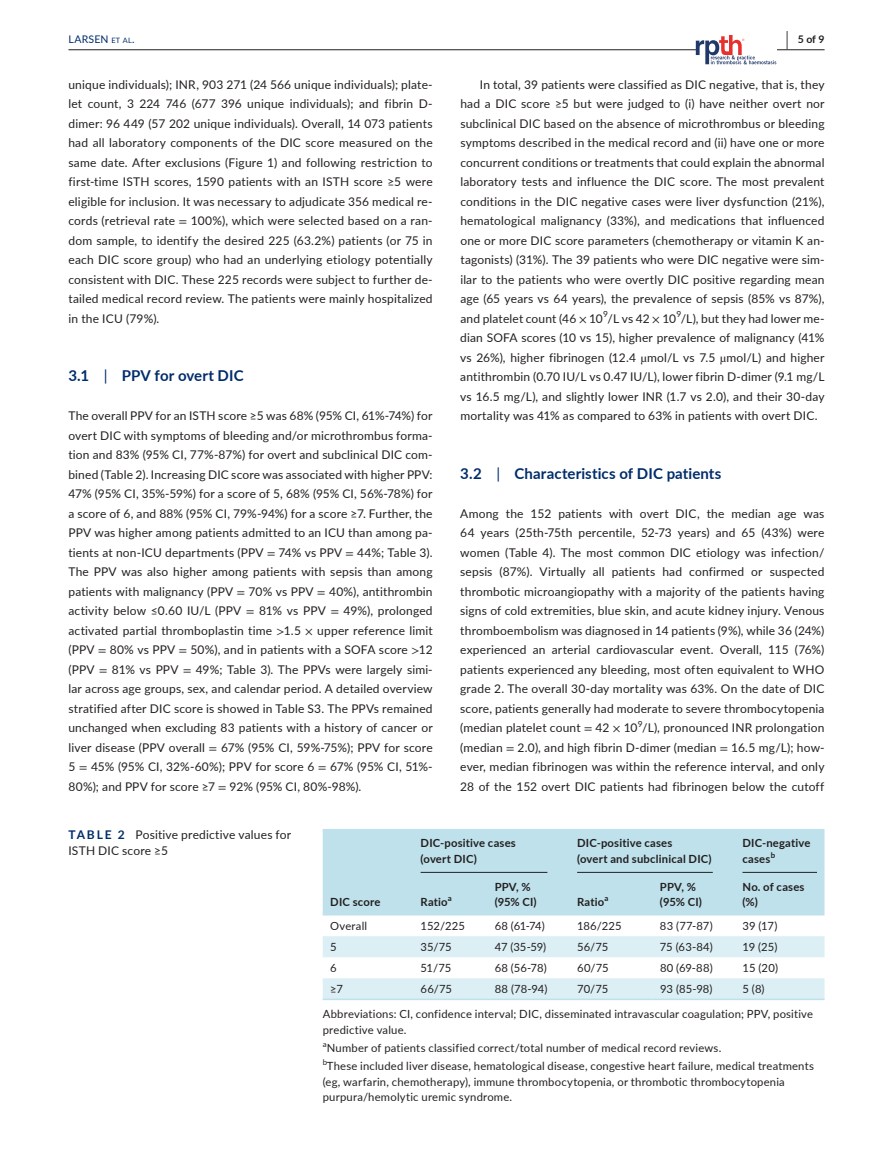
<style>
.page{position:relative;width:893px;height:1174px;background:#fff}
.page>*{position:absolute;margin:0;border:0;box-sizing:border-box;transform-origin:0 0}
.t1{font:700 15px "Lato";letter-spacing:.01em;color:#002c6b}
.t2{font:12px/19.5px "Lato";letter-spacing:.015em;color:#231f20;text-align:justify}
.t3{font:11.25px/15.8px "Lato";letter-spacing:.015em;color:#231f20}
.t4{font:700 11.25px/15.8px "Lato";letter-spacing:.02em;color:#231f20}
.t5{font:10.5px "Lato";letter-spacing:.025em;color:#002c6b}
.t6{font:700 10.5px "Lato";color:#231f20}
.t7{font:8.4px "Lato";color:#231f20}
.t8{font:700 7.8px "Lato";color:#231f20}
.t9{font:7.8px "Lato";color:#231f20}
.s1{font-size:7.35px}
.s2{font-size:19.5px}
.s3{font-family:"STIX"}
.s4{font-weight:400}
.s5{font-weight:700;color:#002c6b}
</style>
<div class="page">
<hr style="left:68px;top:49px;width:756px;height:1px;background:#231f20">
<svg style="left:696px;top:35px;width:80px;height:29px"></svg>
<div style="left:323px;top:829px;width:501px;height:86px;background:#bee1eb"></div>
<svg style="left:323px;top:936px;width:501px;height:62px"></svg>
<hr style="left:323px;top:998px;width:90px;height:2px;background:#bee1eb">
<hr style="left:413px;top:998px;width:74px;height:2px;background:#bee1eb">
<hr style="left:487px;top:998px;width:83px;height:2px;background:#bee1eb">
<hr style="left:570px;top:998px;width:82px;height:2px;background:#bee1eb">
<hr style="left:652px;top:998px;width:83px;height:2px;background:#bee1eb">
<hr style="left:735px;top:998px;width:89px;height:2px;background:#bee1eb">
<hr style="left:421px;top:872px;width:126px;height:1px;background:#231f20">
<hr style="left:577px;top:872px;width:136px;height:1px;background:#231f20">
<hr style="left:742px;top:872px;width:75px;height:1px;background:#231f20">
<p class="t5" style="left:68px;top:31px;width:68px">LARSEN <span class="s1">et al</span>.</p>
<p class="t6" style="left:786px;top:31px;width:40px"><span class="s2">|</span> 5 of 9</p>
<p class="t2" style="left:68px;top:74px;width:366px">unique individuals); INR, 903 271 (24 566 unique individuals); plate&shy;let count, 3 224 746 (677 396 unique individuals); and fibrin D&shy;dimer: 96 449 (57 202 unique individuals). Overall, 14 073 patients had all laboratory components of the DIC score measured on the same date. After exclusions (Figure 1) and following restriction to first-time ISTH scores, 1590 patients with an ISTH score ≥5 were eligible for inclusion. It was necessary to adjudicate 356 medical re&shy;cords (retrieval rate <span class="s3">=</span> 100%), which were selected based on a ran&shy;dom sample, to identify the desired 225 (63.2%) patients (or 75 in each DIC score group) who had an underlying etiology potentially consistent with DIC. These 225 records were subject to further de&shy;tailed medical record review. The patients were mainly hospitalized in the ICU (79%).</p>
<p class="t2" style="left:460px;top:74px;width:366px;text-indent:20px">In total, 39 patients were classified as DIC negative, that is, they had a DIC score ≥5 but were judged to (i) have neither overt nor subclinical DIC based on the absence of microthrombus or bleeding symptoms described in the medical record and (ii) have one or more concurrent conditions or treatments that could explain the abnormal laboratory tests and influence the DIC score. The most prevalent conditions in the DIC negative cases were liver dysfunction (21%), hematological malignancy (33%), and medications that influenced one or more DIC score parameters (chemotherapy or vitamin K an&shy;tagonists) (31%). The 39 patients who were DIC negative were sim&shy;ilar to the patients who were overtly DIC positive regarding mean age (65 years vs 64 years), the prevalence of sepsis (85% vs 87%), and platelet count (46 <span class="s3">×</span> 10<sup>9</sup>/L vs 42 <span class="s3">×</span> 10 /L), but they had lower me-</p>
<p class="t7" style="left:676px;top:308px;width:6px">9</p>
<p class="t2" style="left:460px;top:327px;width:366px">dian SOFA scores (10 vs 15), higher prevalence of malignancy (41% vs 26%), higher fibrinogen (12.4 <span class="s3">µ</span>mol/L vs 7.5 <span class="s3">µ</span>mol/L) and higher antithrombin (0.70 IU/L vs 0.47 IU/L), lower fibrin D-dimer (9.1 mg/L vs 16.5 mg/L), and slightly lower INR (1.7 vs 2.0), and their 30-day mortality was 41% as compared to 63% in patients with overt DIC.</p>
<p class="t1" style="left:68px;top:365px;width:177px">3.1 <span class="s4">|</span> PPV for overt DIC</p>
<p class="t2" style="left:68px;top:405px;width:366px">The overall PPV for an ISTH score ≥5 was 68% (95% CI, 61%-74%) for overt DIC with symptoms of bleeding and/or microthrombus forma&shy;tion and 83% (95% CI, 77%-87%) for overt and subclinical DIC com&shy;bined (Table 2). Increasing DIC score was associated with higher PPV:<br>47% (95% CI, 35%-59%) for a score of 5, 68% (95% CI, 56%-78%) for a score of 6, and 88% (95% CI, 79%-94%) for a score ≥7. Further, the PPV was higher among patients admitted to an ICU than among pa&shy;tients at non-ICU departments (PPV <span class="s3">=</span> 74% vs PPV <span class="s3">=</span> 44%; Table 3).<br>The PPV was also higher among patients with sepsis than among patients with malignancy (PPV <span class="s3">=</span> 70% vs PPV <span class="s3">=</span> 40%), antithrombin activity below ≤0.60 IU/L (PPV <span class="s3">=</span> 81% vs PPV <span class="s3">=</span> 49%), prolonged activated partial thromboplastin time <span class="s3">&gt;</span>1.5 <span class="s3">×</span> upper reference limit (PPV <span class="s3">=</span> 80% vs PPV <span class="s3">=</span> 50%), and in patients with a SOFA score <span class="s3">&gt;</span>12 (PPV <span class="s3">=</span> 81% vs PPV <span class="s3">=</span> 49%; Table 3). The PPVs were largely simi&shy;lar across age groups, sex, and calendar period. A detailed overview stratified after DIC score is showed in Table S3. The PPVs remained unchanged when excluding 83 patients with a history of cancer or liver disease (PPV overall <span class="s3">=</span> 67% (95% CI, 59%-75%); PPV for score 5 <span class="s3">=</span> 45% (95% CI, 32%-60%); PPV for score 6 <span class="s3">=</span> 67% (95% CI, 51%- 80%); and PPV for score ≥7 <span class="s3">=</span> 92% (95% CI, 80%-98%).</p>
<p class="t1" style="left:460px;top:462px;width:263px">3.2 <span class="s4">|</span> Characteristics of DIC patients</p>
<p class="t2" style="left:460px;top:503px;width:366px">Among the 152 patients with overt DIC, the median age was 64 years (25th-75th percentile, 52-73 years) and 65 (43%) were women (Table 4). The most common DIC etiology was infection/ sepsis (87%). Virtually all patients had confirmed or suspected thrombotic microangiopathy with a majority of the patients having signs of cold extremities, blue skin, and acute kidney injury. Venous thromboembolism was diagnosed in 14 patients (9%), while 36 (24%) experienced an arterial cardiovascular event. Overall, 115 (76%) patients experienced any bleeding, most often equivalent to WHO grade 2. The overall 30-day mortality was 63%. On the date of DIC score, patients generally had moderate to severe thrombocytopenia (median platelet count <span class="s3">=</span> 42 <span class="s3">×</span> 10 /L), pronounced INR prolongation</p>
<p class="t7" style="left:638px;top:718px;width:6px">9</p>
<p class="t2" style="left:460px;top:737px;width:366px">(median <span class="s3">=</span> 2.0), and high fibrin D-dimer (median <span class="s3">=</span> 16.5 mg/L); how&shy;ever, median fibrinogen was within the reference interval, and only 28 of the 152 overt DIC patients had fibrinogen below the cutoff</p>
<p class="t2" style="left:68px;top:825px;width:224px;line-height:16.5px"><span class="s5">TABLE 2</span> Positive predictive values for<br>ISTH DIC score ≥5</p>
<p class="t4" style="left:421px;top:834px;width:97px">DIC-positive cases (overt DIC)</p>
<p class="t4" style="left:577px;top:834px;width:136px">DIC-positive cases<br>(overt and subclinical DIC)</p>
<p class="t4" style="left:742px;top:834px;width:69px">DIC-negative cases</p>
<p class="t8" style="left:771px;top:849px;width:6px">b</p>
<p class="t4" style="left:330px;top:893px;width:52px">DIC score</p>
<p class="t4" style="left:421px;top:893px;width:29px">Ratio</p>
<p class="t8" style="left:448px;top:892px;width:5px">a</p>
<p class="t4" style="left:495px;top:878px;width:43px">PPV, % (95% CI)</p>
<p class="t4" style="left:577px;top:893px;width:29px">Ratio</p>
<p class="t8" style="left:604px;top:892px;width:5px">a</p>
<p class="t4" style="left:660px;top:878px;width:43px">PPV, % (95% CI)</p>
<p class="t4" style="left:742px;top:878px;width:64px">No. of cases (%)</p>
<p class="t3" style="left:330px;top:917px;width:38px">Overall</p>
<p class="t3" style="left:421px;top:917px;width:46px">152/225</p>
<p class="t3" style="left:495px;top:917px;width:51px">68 (61-74)</p>
<p class="t3" style="left:577px;top:917px;width:46px">186/225</p>
<p class="t3" style="left:660px;top:917px;width:54px">83 (77-87)</p>
<p class="t3" style="left:742px;top:917px;width:36px">39 (17)</p>
<p class="t3" style="left:330px;top:938px;width:8px">5</p>
<p class="t3" style="left:421px;top:938px;width:32px">35/75</p>
<p class="t3" style="left:495px;top:938px;width:53px">47 (35-59)</p>
<p class="t3" style="left:577px;top:938px;width:33px">56/75</p>
<p class="t3" style="left:660px;top:938px;width:54px">75 (63-84)</p>
<p class="t3" style="left:742px;top:938px;width:36px">19 (25)</p>
<p class="t3" style="left:330px;top:960px;width:8px">6</p>
<p class="t3" style="left:421px;top:960px;width:32px">51/75</p>
<p class="t3" style="left:495px;top:960px;width:53px">68 (56-78)</p>
<p class="t3" style="left:577px;top:960px;width:33px">60/75</p>
<p class="t3" style="left:660px;top:960px;width:54px">80 (69-88)</p>
<p class="t3" style="left:742px;top:960px;width:37px">15 (20)</p>
<p class="t3" style="left:330px;top:981px;width:14px">≥7</p>
<p class="t3" style="left:421px;top:981px;width:33px">66/75</p>
<p class="t3" style="left:495px;top:981px;width:54px">88 (78-94)</p>
<p class="t3" style="left:577px;top:981px;width:33px">70/75</p>
<p class="t3" style="left:660px;top:981px;width:54px">93 (85-98)</p>
<p class="t3" style="left:742px;top:981px;width:24px">5 (8)</p>
<p class="t3" style="left:323px;top:1005px;width:492px">Abbreviations: CI, confidence interval; DIC, disseminated intravascular coagulation; PPV, positive predictive value.</p>
<p class="t9" style="left:323px;top:1038px;width:5px">a</p>
<p class="t3" style="left:327px;top:1039px;width:396px">Number of patients classified correct/total number of medical record reviews.</p>
<p class="t9" style="left:323px;top:1056px;width:6px">b</p>
<p class="t3" style="left:323px;top:1057px;width:493px;text-indent:4px">These included liver disease, hematological disease, congestive heart failure, medical treatments (eg, warfarin, chemotherapy), immune thrombocytopenia, or thrombotic thrombocytopenia purpura/hemolytic uremic syndrome.</p>
</div>
